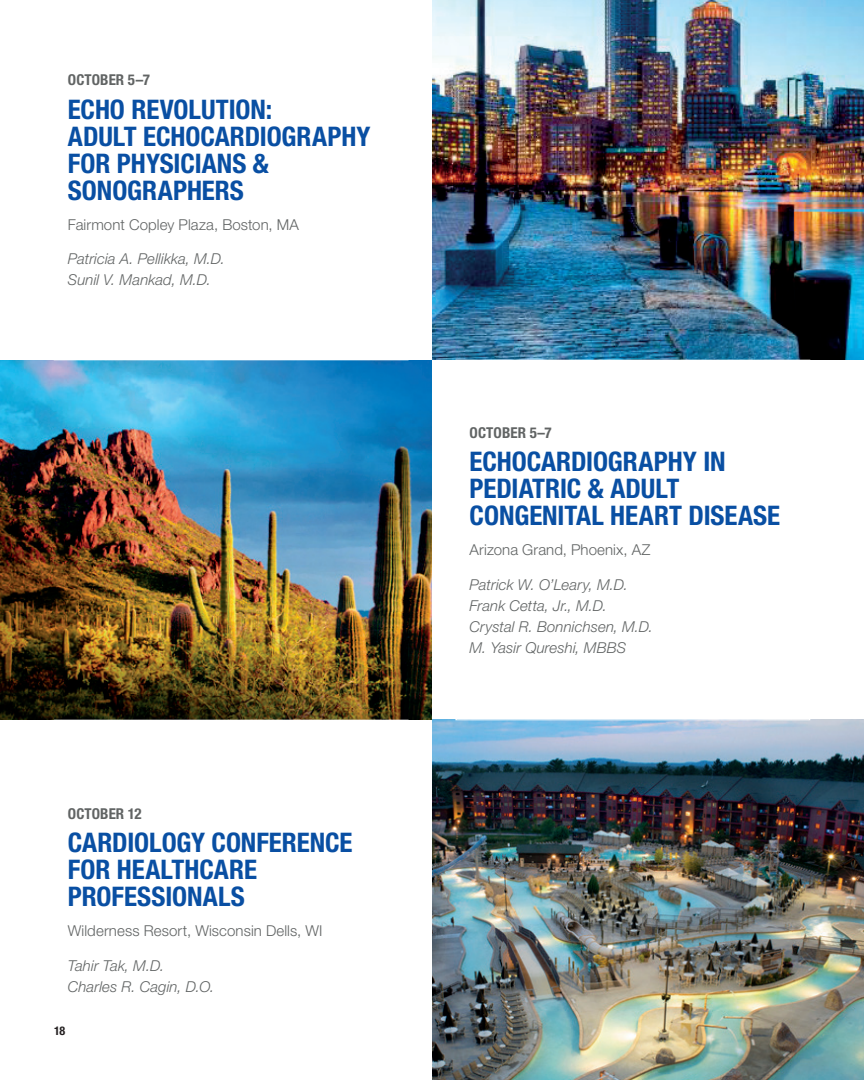
<style>
.page{position:relative;width:864px;height:1080px;background:#fff}
.page>*{position:absolute;margin:0;border:0;box-sizing:border-box;transform-origin:0 0}
.t1{font:700 condensed 27px/27px "Helvetica Neue LT Std";color:#094fa3}
.t2{font:italic 300 15px/21px "Helvetica Neue LT Std";letter-spacing:.005em;color:#616464}
.t3{font:300 15px "Helvetica Neue LT Std";letter-spacing:.005em;color:#616464}
.t4{font:700 condensed 15px "Helvetica Neue LT Std";letter-spacing:.005em;color:#616464}
.t5{font:700 condensed 12px "Helvetica Neue LT Std";color:#231f20}
</style>
<div class="page">
<img style="left:432px;top:720px;width:432px;height:360px">
<img style="left:0;top:360px;width:432px;height:360px">
<img style="left:432px;top:0;width:432px;height:360px">
<div style="left:456px;top:360px;width:354px;height:360px;border:1px solid #fff"></div>
<p class="t4" style="left:68px;top:71px;width:84px">OCTOBER 5–7</p>
<p class="t1" style="left:68px;top:96px;width:304px">ECHO REVOLUTION:<br>ADULT ECHOCARDIOGRAPHY<br>FOR PHYSICIANS &amp;<br>SONOGRAPHERS</p>
<p class="t3" style="left:68px;top:215px;width:233px">Fairmont Copley Plaza, Boston, MA</p>
<p class="t2" style="left:68px;top:248px;width:159px">Patricia A. Pellikka, M.D.<br>Sunil V. Mankad, M.D.</p>
<p class="t4" style="left:68px;top:804px;width:75px">OCTOBER 12</p>
<p class="t1" style="left:68px;top:829px;width:286px">CARDIOLOGY CONFERENCE<br>FOR HEALTHCARE<br>PROFESSIONALS</p>
<p class="t3" style="left:68px;top:922px;width:256px">Wilderness Resort, Wisconsin Dells, WI</p>
<p class="t2" style="left:68px;top:955px;width:148px">Tahir Tak, M.D.<br>Charles R. Cagin, D.O.</p>
<p class="t5" style="left:54px;top:1023px;width:13px">18</p>
<p class="t4" style="left:470px;top:423px;width:84px">OCTOBER 5–7</p>
<p class="t1" style="left:470px;top:448px;width:312px">ECHOCARDIOGRAPHY IN<br>PEDIATRIC &amp; ADULT<br>CONGENITAL HEART DISEASE</p>
<p class="t3" style="left:470px;top:541px;width:182px">Arizona Grand, Phoenix, AZ</p>
<p class="t2" style="left:470px;top:574px;width:185px">Patrick W. O’Leary, M.D.<br>Frank Cetta, Jr., M.D.<br>Crystal R. Bonnichsen, M.D.<br>M. Yasir Qureshi, MBBS</p>
</div>
